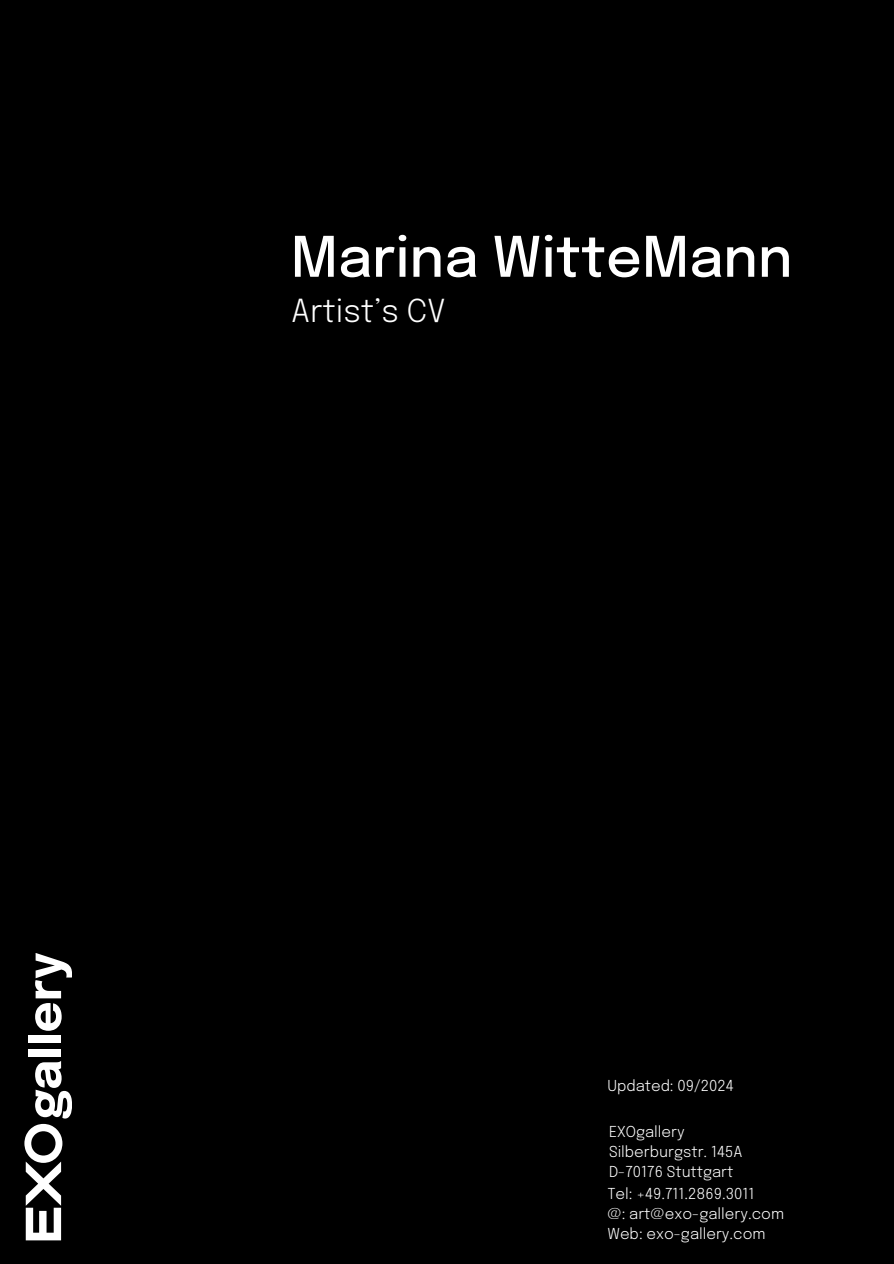
<style>
.page{position:relative;width:894px;height:1264px;background:#fff}
.page>*{position:absolute;margin:0;border:0;box-sizing:border-box;transform-origin:0 0}
.t1{font:500 55.5px "Epilogue";color:#fff}
.t2{font:300 31.5px "Epilogue";color:#fff}
.t3{font:300 15px "Epilogue";color:#fff}
</style>
<div class="page">
<div style="left:0;top:0;width:893px;height:1263px;background:#000"></div>
<svg style="left:24px;top:1061px;width:48px;height:179px"></svg>
<div style="left:28px;top:1049px;width:33px;height:7px;background:#fff"></div>
<div style="left:28px;top:1035px;width:33px;height:7px;background:#fff"></div>
<svg style="left:35px;top:953px;width:37px;height:77px"></svg>
<p class="t1" style="left:291px;top:233px;width:503px">Marina WitteMann</p>
<p class="t2" style="left:291px;top:297px;width:156px">Artist’s CV</p>
<p class="t3" style="left:607px;top:1079px;width:128px">Updated: 09/2024</p>
<h1 class="t3" style="left:609px;top:1124px;width:77px">EXOgallery</h1>
<h2 class="t3" style="left:609px;top:1145px;width:135px">Silberburgstr. 145A</h2>
<p class="t3" style="left:609px;top:1165px;width:126px">D-70176 Stuttgart</p>
<p class="t3" style="left:607px;top:1186px;width:148px">Tel: +49.711.2869.3011</p>
<p class="t3" style="left:607px;top:1207px;width:178px">@: art@exo-gallery.com</p>
<p class="t3" style="left:607px;top:1227px;width:160px">Web: exo-gallery.com</p>
</div>
